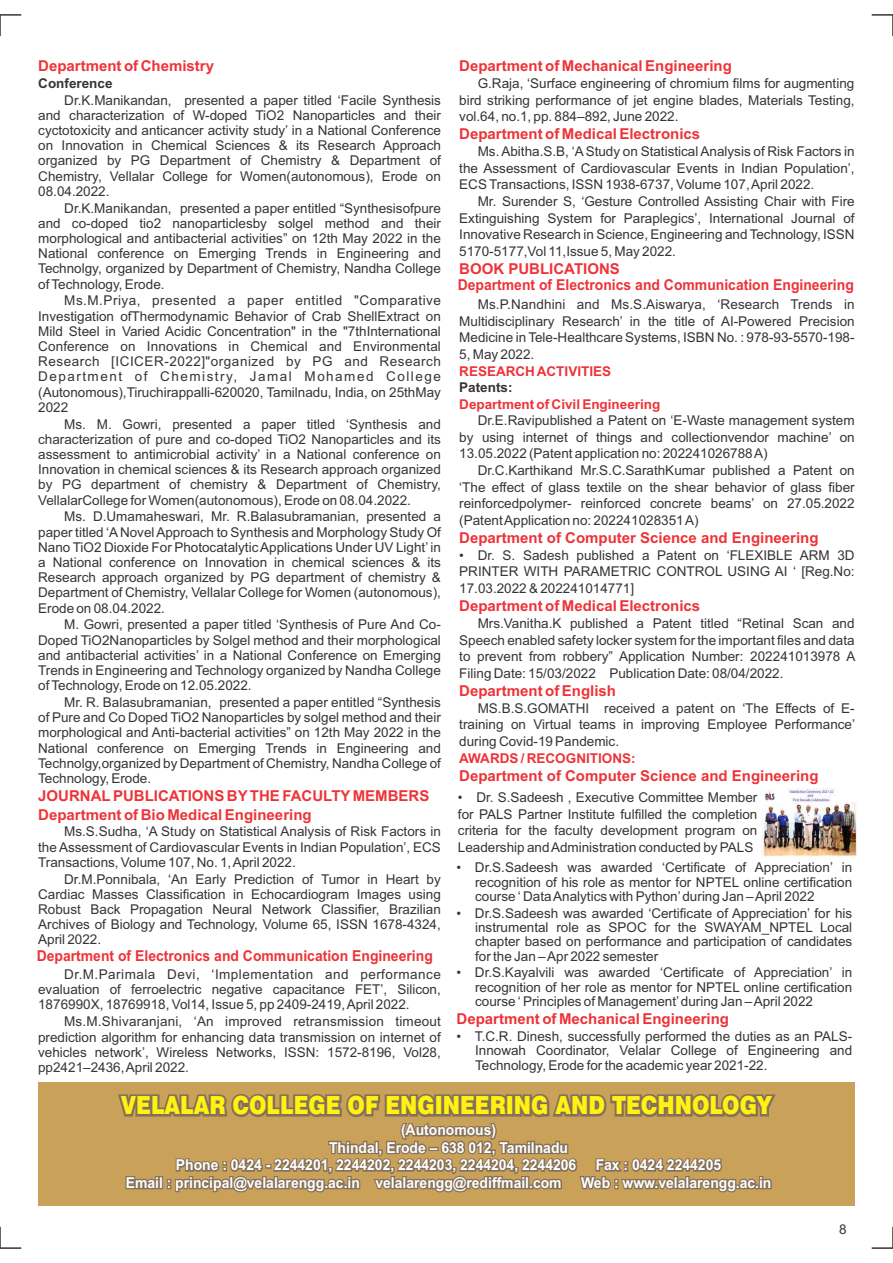
<style>
.page{position:relative;width:893px;height:1263px;background:#fff}
.page>*{position:absolute;margin:0;border:0;box-sizing:border-box;transform-origin:0 0}
.t1{font:900 24.9px "Swiss 721 BT";color:#fff212;scale:.85 1}
.t2{font:700 15px/18.5px "Arial";color:#ed3338}
.t3{font:700 15px "Arial";color:#fff;scale:.93 1}
.t4{font:700 15px "Arial";color:#ed3338;scale:.93 1}
.t5{font:13.5px/15.3px "Arial";color:#383336;text-align:justify}
.t6{font:700 13.5px "Arial";color:#ed3338}
.t7{font:700 13.5px "Arial";color:#383336}
</style>
<div class="page">
<hr style="left:0;top:14px;width:21px;height:2px;background:#383336">
<svg style="left:0;top:15px;width:1px;height:21px"></svg>
<hr style="left:0;top:1247px;width:21px;height:2px;background:#383336">
<svg style="left:0;top:1227px;width:1px;height:21px"></svg>
<hr style="left:872px;top:14px;width:21px;height:2px;background:#383336">
<svg style="left:892px;top:15px;width:1px;height:21px"></svg>
<hr style="left:872px;top:1247px;width:21px;height:2px;background:#383336">
<svg style="left:892px;top:1227px;width:1px;height:21px"></svg>
<img style="left:762px;top:789px;width:94px;height:69px">
<div style="left:38px;top:1082px;width:817px;height:123px;background:#c9a159"></div>
<svg style="left:125px;top:1122px;width:647px;height:70px"></svg>
<svg style="left:118px;top:1094px;width:658px;height:23px;background:#8e7759"></svg>
<p class="t2" style="left:38px;top:58px;width:177px">Department of Chemistry</p>
<p class="t7" style="left:38px;top:78px;width:76px">Conference</p>
<p class="t5" style="left:38px;top:93px;width:404px;text-indent:26px">Dr.K.Manikandan, presented a paper titled ‘Facile Synthesis and characterization of W-doped TiO2 Nanoparticles and their cyctotoxicity and anticancer activity study’ in a National Conference on Innovation in Chemical Sciences &amp; its Research Approach organized by PG Department of Chemistry &amp; Department of Chemistry, Vellalar College for Women(autonomous), Erode on 08.04.2022.</p>
<p class="t5" style="left:38px;top:201px;width:404px;text-indent:26px">Dr.K.Manikandan, presented a paper entitled “Synthesisofpure and co-doped tio2 nanoparticlesby solgel method and their morphological and antibacterial activities” on 12th May 2022 in the National conference on Emerging Trends in Engineering and Technolgy, organized by Department of Chemistry, Nandha College of Technology, Erode.</p>
<p class="t5" style="left:38px;top:294px;width:404px;text-indent:26px">Ms.M.Priya, presented a paper entitled "Comparative Investigation ofThermodynamic Behavior of Crab ShellExtract on Mild Steel in Varied Acidic Concentration" in the "7thInternational Conference on Innovations in Chemical and Environmental Research [ICICER-2022]"organized by PG and Research Department of Chemistry, Jamal Mohamed College (Autonomous),Tiruchirappalli-620020, Tamilnadu, India, on 25thMay 2022</p>
<p class="t5" style="left:38px;top:417px;width:404px;text-indent:26px">Ms. M. Gowri, presented a paper titled ‘Synthesis and characterization of pure and co-doped TiO2 Nanoparticles and its assessment to antimicrobial activity’ in a National conference on Innovation in chemical sciences &amp; its Research approach organized by PG department of chemistry &amp; Department of Chemistry, VellalarCollege for Women(autonomous), Erode on 08.04.2022.</p>
<p class="t5" style="left:38px;top:510px;width:404px;text-indent:26px">Ms. D.Umamaheswari, Mr. R.Balasubramanian, presented a paper titled ‘ANovel Approach to Synthesis and Morphology Study Of Nano TiO2 Dioxide For Photocatalytic Applications Under UV Light’ in a National conference on Innovation in chemical sciences &amp; its Research approach organized by PG department of chemistry &amp; Department of Chemistry, Vellalar College for Women (autonomous), Erode on 08.04.2022.</p>
<p class="t5" style="left:38px;top:618px;width:404px;text-indent:26px">M. Gowri, presented a paper titled ‘Synthesis of Pure And Co-Doped TiO2Nanoparticles by Solgel method and their morphological and antibacterial activities’ in a National Conference on Emerging Trends in Engineering and Technology organized by Nandha College of Technology, Erode on 12.05.2022.</p>
<p class="t5" style="left:38px;top:696px;width:404px;text-indent:26px">Mr. R. Balasubramanian, presented a paper entitled “Synthesis of Pure and Co Doped TiO2 Nanoparticles by solgel method and their morphological and Anti-bacterial activities” on 12th May 2022 in the National conference on Emerging Trends in Engineering and Technolgy,organized by Department of Chemistry, Nandha College of Technology, Erode.</p>
<p class="t2" style="left:38px;top:788px;width:393px">JOURNALPUBLICATIONS BYTHE FACULTY MEMBERS<br>Department of Bio Medical Engineering</p>
<p class="t5" style="left:38px;top:825px;width:404px;text-indent:26px">Ms.S.Sudha, ‘A Study on Statistical Analysis of Risk Factors in the Assessment of Cardiovascular Events in Indian Population’, ECS Transactions, Volume 107, No. 1, April 2022.</p>
<p class="t5" style="left:38px;top:872px;width:404px;text-indent:26px">Dr.M.Ponnibala, ‘An Early Prediction of Tumor in Heart by Cardiac Masses Classification in Echocardiogram Images using Robust Back Propagation Neural Network Classifier, Brazilian Archives of Biology and Technology, Volume 65, ISSN 1678-4324, April 2022.</p>
<p class="t5" style="left:38px;top:967px;width:404px;text-indent:26px">Dr.M.Parimala Devi, ‘Implementation and performance evaluation of ferroelectric negative capacitance FET’, Silicon, 1876990X, 18769918, Vol14, Issue 5, pp 2409-2419, April 2022.</p>
<p class="t5" style="left:38px;top:1015px;width:404px;text-indent:26px">Ms.M.Shivaranjani, ‘An improved retransmission timeout prediction algorithm for enhancing data transmission on internet of vehicles network’, Wireless Networks, ISSN: 1572-8196, Vol28, pp2421–2436, April 2022.</p>
<p class="t4" style="left:37px;top:950px;width:427px">Department of Electronics and Communication Engineering</p>
<p class="t2" style="left:459px;top:58px;width:274px">Department of Mechanical Engineering</p>
<p class="t5" style="left:459px;top:76px;width:397px;line-height:16.6px;text-indent:18px">G.Raja, ‘Surface engineering of chromium films for augmenting bird striking performance of jet engine blades, Materials Testing, vol.64, no.1, pp. 884–892, June 2022.</p>
<p class="t5" style="left:459px;top:144px;width:397px;line-height:16.6px;text-indent:18px">Ms. Abitha.S.B, ‘AStudy on Statistical Analysis of Risk Factors in the Assessment of Cardiovascular Events in Indian Population’, ECS Transactions, ISSN 1938-6737, Volume 107, April 2022.</p>
<p class="t5" style="left:459px;top:194px;width:397px;line-height:16.6px;text-indent:18px">Mr. Surender S, ‘Gesture Controlled Assisting Chair with Fire Extinguishing System for Paraplegics’, International Journal of Innovative Research in Science, Engineering and Technology, ISSN 5170-5177,Vol 11,Issue 5, May 2022.</p>
<p class="t2" style="left:459px;top:126px;width:242px">Department of Medical Electronics</p>
<p class="t2" style="left:459px;top:261px;width:162px">BOOK PUBLICATIONS</p>
<p class="t4" style="left:458px;top:280px;width:427px">Department of Electronics and Communication Engineering</p>
<p class="t5" style="left:459px;top:297px;width:397px;line-height:16.6px;text-indent:18px">Ms.P.Nandhini and Ms.S.Aiswarya, ‘Research Trends in Multidisciplinary Research’ in the title of AI-Powered Precision Medicine in Tele-Healthcare Systems, ISBN No. : 978-93-5570-198- 5, May 2022.</p>
<p class="t7" style="left:459px;top:382px;width:55px">Patents:</p>
<p class="t5" style="left:459px;top:413px;width:397px;line-height:16.6px;text-indent:18px">Dr.E.Ravipublished a Patent on ‘E-Waste management system by using internet of things and collectionvendor machine’ on 13.05.2022 (Patent application no: 202241026788 A)</p>
<p class="t5" style="left:459px;top:463px;width:397px;line-height:16.6px;text-indent:18px">Dr.C.Karthikand Mr.S.C.SarathKumar published a Patent on ‘The effect of glass textile on the shear behavior of glass fiber reinforcedpolymer- reinforced concrete beams’ on 27.05.2022 (Patent Application no: 202241028351 A)</p>
<p class="t5" style="left:459px;top:548px;width:397px;line-height:16.6px">• Dr. S. Sadesh published a Patent on ‘FLEXIBLE ARM 3D PRINTER WITH PARAMETRIC CONTROL USING AI ‘ [Reg.No:<br>17.03.2022 &amp; 202241014771]</p>
<p class="t5" style="left:459px;top:616px;width:398px;line-height:16.6px;text-indent:18px">Mrs.Vanitha.K published a Patent titled “Retinal Scan and Speech enabled safety locker system for the important files and data to prevent from robbery” Application Number: 202241013978 A Filing Date: 15/03/2022 Publication Date: 08/04/2022.</p>
<p class="t5" style="left:459px;top:701px;width:397px;line-height:16.6px;text-indent:18px">MS.B.S.GOMATHI received a patent on ‘The Effects of E&shy;training on Virtual teams in improving Employee Performance’ during Covid-19 Pandemic.</p>
<p class="t6" style="left:459px;top:366px;width:153px">RESEARCH ACTIVITIES</p>
<p class="t6" style="left:459px;top:399px;width:203px">Department of Civil Engineering</p>
<p class="t2" style="left:459px;top:530px;width:361px">Department of Computer Science and Engineering</p>
<p class="t2" style="left:459px;top:598px;width:242px">Department of Medical Electronics</p>
<p class="t2" style="left:459px;top:683px;width:158px">Department of English</p>
<p class="t6" style="left:459px;top:753px;width:178px">AWARDS / RECOGNITIONS:</p>
<p class="t2" style="left:459px;top:768px;width:361px">Department of Computer Science and Engineering</p>
<p class="t5" style="left:458px;top:790px;width:301px;line-height:16.6px">• Dr. S.Sadeesh , Executive Committee Member for PALS Partner Institute fulfilled the completion criteria for the faculty development program on Leadership and Administration conducted by PALS</p>
<p class="t5" style="left:475px;top:862px;width:379px;line-height:14.4px;text-indent:-19px">• Dr.S.Sadeesh was awarded ‘Certificate of Appreciation’ in recognition of his role as mentor for NPTEL online certification course ‘ Data Analytics with Python’during Jan – April 2022</p>
<p class="t5" style="left:475px;top:907px;width:379px;line-height:14.4px;text-indent:-19px">• Dr.S.Sadeesh was awarded ‘Certificate of Appreciation’ for his instrumental role as SPOC for the SWAYAM_NPTEL Local chapter based on performance and participation of candidates for the Jan – Apr 2022 semester</p>
<p class="t5" style="left:475px;top:966px;width:379px;line-height:14.4px;text-indent:-19px">• Dr.S.Kayalvili was awarded ‘Certificate of Appreciation’ in recognition of her role as mentor for NPTEL online certification course ‘ Principles of Management’during Jan – April 2022</p>
<p class="t5" style="left:475px;top:1030px;width:379px;line-height:14.4px;text-indent:-19px">• T.C.R. Dinesh, successfully performed the duties as an PALS-Innowah Coordinator, Velalar College of Engineering and Technology, Erode for the academic year 2021-22.</p>
<p class="t2" style="left:457px;top:1011px;width:274px">Department of Mechanical Engineering</p>
<h1 class="t1" style="left:121px;top:1095px;width:768px">VELALAR COLLEGE OF ENGINEERING AND TECHNOLOGY</h1>
<p class="t3" style="left:401px;top:1124px;width:104px">(Autonomous)</p>
<p class="t3" style="left:329px;top:1142px;width:258px">Thindal, Erode – 638 012, Tamilnadu</p>
<p class="t3" style="left:176px;top:1159px;width:432px">Phone : 0424 - 2244201, 2244202, 2244203, 2244204, 2244206</p>
<p class="t3" style="left:596px;top:1159px;width:136px">Fax : 0424 2244205</p>
<p class="t3" style="left:126px;top:1177px;width:470px">Email : principal@velalarengg.ac.in velalarengg@rediffmail.com</p>
<p class="t3" style="left:581px;top:1177px;width:206px">Web : www.velalarengg.ac.in</p>
<p class="t5" style="left:839px;top:1223px;width:9px">8</p>
</div>
